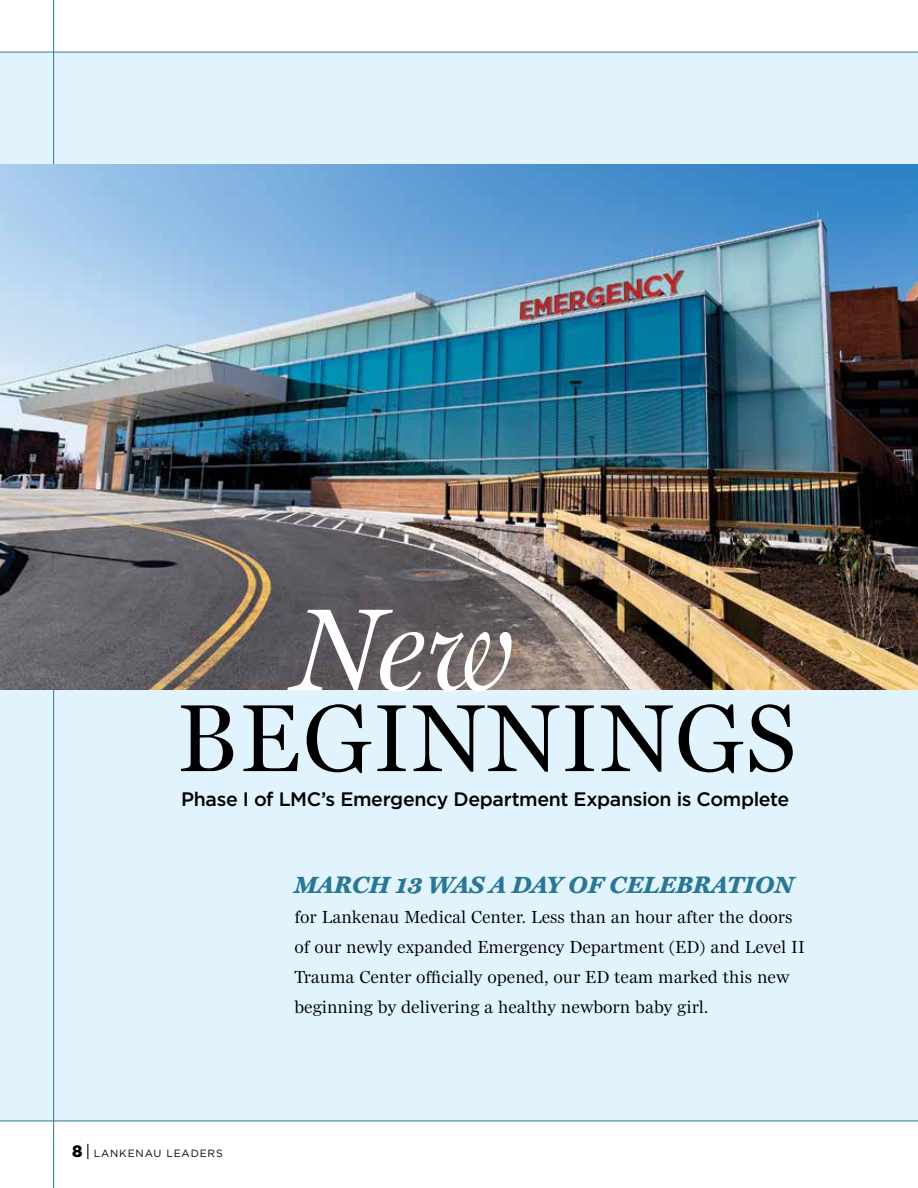
<style>
.page{position:relative;width:918px;height:1188px;background:#fff}
.page>*{position:absolute;margin:0;border:0;box-sizing:border-box;transform-origin:0 0}
.t1{font:italic 120px "Miller Daily One";color:#fff}
.t2{font:98.1px "Miller Daily One";letter-spacing:.02em;color:#000}
.t3{font:italic 700 24px "Miller Daily One";letter-spacing:.02em;color:#297793}
.t4{font:500 19.5px "Gotham";letter-spacing:-.02em;color:#000}
.t5{font:18px/30px "Miller Daily One";color:#000}
.t6{font:10.5px "Gotham";letter-spacing:.08em;color:#000}
.s1{font-weight:900;font-size:16.5px}
.s2{font-size:16.5px}
</style>
<div class="page">
<div style="left:0;top:53px;width:918px;height:1067px;background:#e1f4fd"></div>
<hr style="left:53px;top:0;width:1px;height:1188px;background:#297793">
<hr style="left:0;top:1120px;width:918px;height:1px;background:#297793">
<hr style="left:0;top:52px;width:918px;height:1px;background:#297793">
<img style="left:0;top:164px;width:918px;height:525px">
<h1 class="t1" style="left:294px;top:583px;width:223px">New</h1>
<h2 class="t2" style="left:177px;top:685px;width:621px">BEGINNINGS</h2>
<p class="t4" style="left:181px;top:787px;width:610px">Phase I of LMC’s Emergency Department Expansion is Complete</p>
<p class="t6" style="left:72px;top:1147px;width:152px"><span class="s1">8</span> <span class="s2">|</span> LANKENAU LEADERS</p>
<h3 class="t3" style="left:294px;top:870px;width:501px">MARCH 13 WAS A DAY OF CELEBRATION</h3>
<p class="t5" style="left:294px;top:902px;width:512px">for Lankenau Medical Center. Less than an hour after the doors of our newly expanded Emergency Department (ED) and Level II Trauma Center officially opened, our ED team marked this new beginning by delivering a healthy newborn baby girl.</p>
</div>
